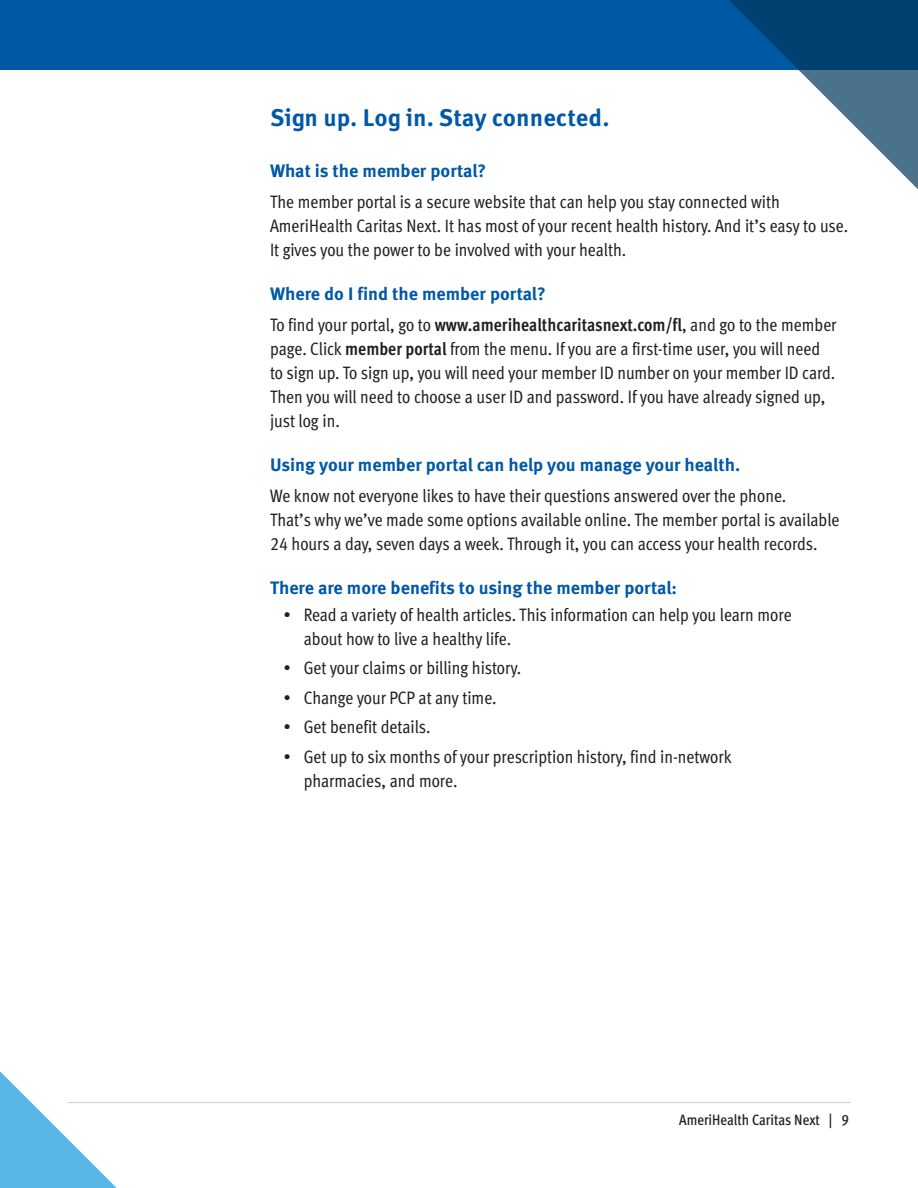
<style>
.page{position:relative;width:918px;height:1188px;background:#fff}
.page>*{position:absolute;margin:0;border:0;box-sizing:border-box;transform-origin:0 0}
.Headline{font:700 24px "Meta Correspondence Pro";color:#0158a6}
.Body_Copy{font:condensed 18px/24px "Meta Pro";color:#231f20}
.Bullets{font:condensed 18px/24px "Meta Pro";color:#231f20}
.Topic_sub{font:700 18px "Meta Pro";color:#0158a6}
.t1{font:500 condensed 15px "Meta Pro";color:#231f20}
.s1{font-weight:700}
</style>
<div class="page">
<hr style="left:68px;top:1102px;width:782px;height:1px;background:#d1d2d4">
<div style="left:0;top:0;width:918px;height:70px;background:#0158a6"></div>
<svg style="left:0;top:1071px;width:117px;height:117px"></svg>
<svg style="left:729px;top:0;width:189px;height:190px"></svg>
<h1 class="Headline" style="left:270px;top:99px;width:341px">Sign up. Log in. Stay connected.</h1>
<h2 class="Topic_sub" style="left:270px;top:157px;width:218px">What is the member portal?</h2>
<p class="Body_Copy" style="left:270px;top:188px;width:580px">The member portal is a secure website that can help you stay connected with<br>AmeriHealth Caritas Next. It has most of your recent health history. And it’s easy to use.<br>It gives you the power to be involved with your health.</p>
<h2 class="Topic_sub" style="left:270px;top:280px;width:277px">Where do I find the member portal?</h2>
<p class="Body_Copy" style="left:270px;top:311px;width:568px">To find your portal, go to <span class="s1">www.amerihealthcaritasnext.com/fl</span>, and go to the member page. Click <span class="s1">member portal</span> from the menu. If you are a first-time user, you will need to sign up. To sign up, you will need your member ID number on your member ID card.<br>Then you will need to choose a user ID and password. If you have already signed up, just log in.</p>
<h2 class="Topic_sub" style="left:270px;top:451px;width:472px">Using your member portal can help you manage your health.</h2>
<p class="Body_Copy" style="left:270px;top:482px;width:571px">We know not everyone likes to have their questions answered over the phone.<br>That’s why we’ve made some options available online. The member portal is available<br>24 hours a day, seven days a week. Through it, you can access your health records.</p>
<h2 class="Topic_sub" style="left:270px;top:574px;width:409px">There are more benefits to using the member portal:</h2>
<p class="Bullets" style="left:304px;top:601px;width:489px;text-indent:-20px">• Read a variety of health articles. This information can help you learn more about how to live a healthy life.</p>
<p class="Bullets" style="left:284px;top:655px;width:239px">• Get your claims or billing history.</p>
<p class="Bullets" style="left:284px;top:684px;width:215px">• Change your PCP at any time.</p>
<p class="Bullets" style="left:284px;top:714px;width:149px">• Get benefit details.</p>
<p class="Bullets" style="left:304px;top:743px;width:430px;text-indent:-20px">• Get up to six months of your prescription history, find in-network pharmacies, and more.</p>
<p class="t1" style="left:679px;top:1109px;width:171px">AmeriHealth Caritas Next | 9</p>
</div>
